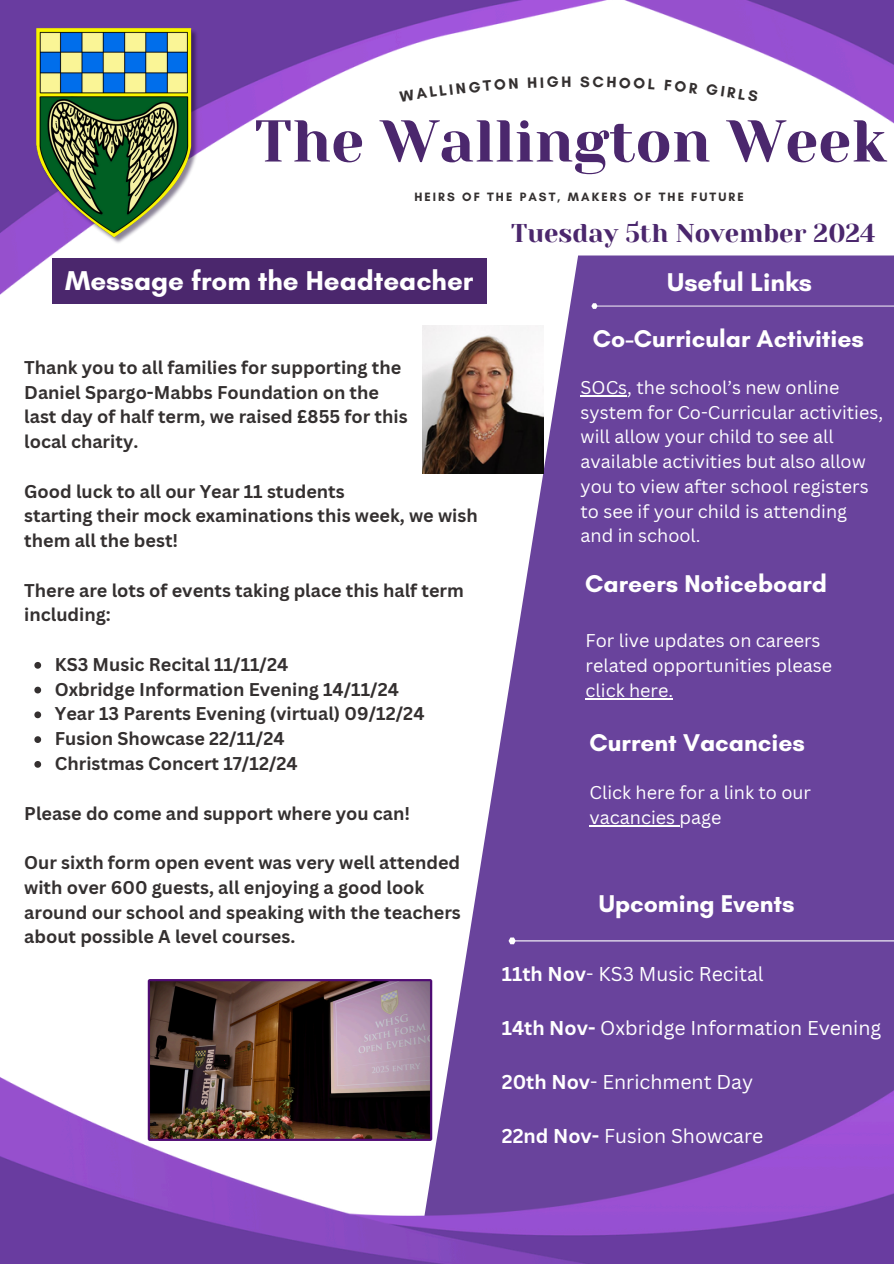
<style>
.page{position:relative;width:894px;height:1264px;background:#fff}
.page>*{position:absolute;margin:0;border:0;box-sizing:border-box;transform-origin:0 0}
.t1{font:58.8px "Yeseva One";color:#4b276d}
.t2{font:700 27.75px "Glacial Indifference";color:#fff}
.t3{font:700 26.25px "Glacial Indifference";color:#fff}
.t4{font:25.65px "Yeseva One";color:#4b276d}
.t5{font:700 24.75px "Glacial Indifference";color:#fff}
.t6{font:19.5px "Canva Sans";color:#fff}
.t7{font:700 18px/24.8px "Canva Sans";color:#343030}
.t8{font:18px/24.8px "Canva Sans";color:#fff}
.t9{font:700 15.3px "Glacial Indifference";color:#343030}
.t10{font:700 12.3px "Glacial Indifference";letter-spacing:.17em;color:#343030}
.s1{font-weight:700}
</style>
<div class="page">
<img style="left:0;top:0;width:893px;height:1263px">
<img style="left:0;top:18px;width:237px;height:237px">
<svg style="left:591px;top:303px;width:302px;height:6px;background:#8262ac"></svg>
<img style="left:423px;top:325px;width:120px;height:149px">
<svg style="left:508px;top:937px;width:385px;height:7px;background:#8263ac"></svg>
<img style="left:146px;top:979px;width:287px;height:161px">
<div style="left:52px;top:258px;width:434px;height:46px;background:#4b276d"></div>
<hr style="left:580px;top:395px;width:47px;height:1px;background:#fff">
<hr style="left:585px;top:698px;width:88px;height:1px;background:#fff">
<hr style="left:589px;top:825px;width:90px;height:1px;background:#fff">
<svg style="left:34px;top:662px;width:7px;height:6px"></svg>
<svg style="left:34px;top:686px;width:7px;height:7px"></svg>
<svg style="left:34px;top:711px;width:7px;height:7px"></svg>
<svg style="left:34px;top:736px;width:7px;height:7px"></svg>
<svg style="left:34px;top:761px;width:7px;height:6px"></svg>
<svg style="left:399px;top:78px;width:118px;height:24px"></svg>
<svg style="left:528px;top:76px;width:42px;height:12px"></svg>
<svg style="left:592px;top:76px;width:63px;height:14px"></svg>
<svg style="left:664px;top:80px;width:33px;height:13px"></svg>
<svg style="left:706px;top:84px;width:52px;height:18px"></svg>
<p class="t9" style="left:580px;top:72px;width:11px">S</p>
<p class="t1" style="left:254px;top:108px;width:633px">The Wallington Week</p>
<p class="t10" style="left:414px;top:189px;width:331px">HEIRS OF THE PAST, MAKERS OF THE FUTURE</p>
<h3 class="t4" style="left:511px;top:219px;width:366px">Tuesday 5th November 2024</h3>
<h2 class="t2" style="left:65px;top:263px;width:410px">Message from the Headteacher</h2>
<h3 class="t3" style="left:667px;top:266px;width:146px">Useful Links</h3>
<h3 class="t5" style="left:592px;top:324px;width:272px">Co-Curricular Activities</h3>
<p class="t7" style="left:24px;top:354px;width:385px">Thank you to all families for supporting the Daniel Spargo-Mabbs Foundation on the last day of half term, we raised £855 for this local charity.</p>
<p class="t7" style="left:24px;top:478px;width:455px">Good luck to all our Year 11 students<br>starting their mock examinations this week, we wish them all the best!</p>
<p class="t7" style="left:24px;top:577px;width:441px">There are lots of events taking place this half term including:</p>
<p class="t7" style="left:55px;top:651px;width:371px">KS3 Music Recital 11/11/24<br>Oxbridge Information Evening 14/11/24<br>Year 13 Parents Evening (virtual) 09/12/24<br>Fusion Showcase 22/11/24<br>Christmas Concert 17/12/24</p>
<p class="t7" style="left:24px;top:800px;width:387px">Please do come and support where you can!</p>
<p class="t7" style="left:24px;top:849px;width:438px">Our sixth form open event was very well attended with over 600 guests, all enjoying a good look around our school and speaking with the teachers about possible A level courses.</p>
<p class="t8" style="left:580px;top:374px;width:304px">SOCs, the school’s new online system for Co-Curricular activities, will allow your child to see all available activities but also allow you to view after school registers to see if your child is attending and in school.</p>
<h3 class="t5" style="left:585px;top:568px;width:243px">Careers Noticeboard</h3>
<p class="t8" style="left:585px;top:628px;width:248px">For live updates on careers related opportunities please click here.</p>
<h3 class="t5" style="left:589px;top:727px;width:217px">Current Vacancies</h3>
<p class="t8" style="left:589px;top:779px;width:223px">Click here for a link to our vacancies page</p>
<h3 class="t5" style="left:598px;top:888px;width:197px">Upcoming Events</h3>
<p class="t6" style="left:501px;top:959px;width:263px"><span class="s1">11th Nov</span>- KS3 Music Recital</p>
<p class="t6" style="left:501px;top:1013px;width:381px"><span class="s1">14th Nov-</span> Oxbridge Information Evening</p>
<p class="t6" style="left:501px;top:1067px;width:253px"><span class="s1">20th Nov</span>- Enrichment Day</p>
<p class="t6" style="left:501px;top:1121px;width:263px"><span class="s1">22nd Nov-</span> Fusion Showcare</p>
</div>
